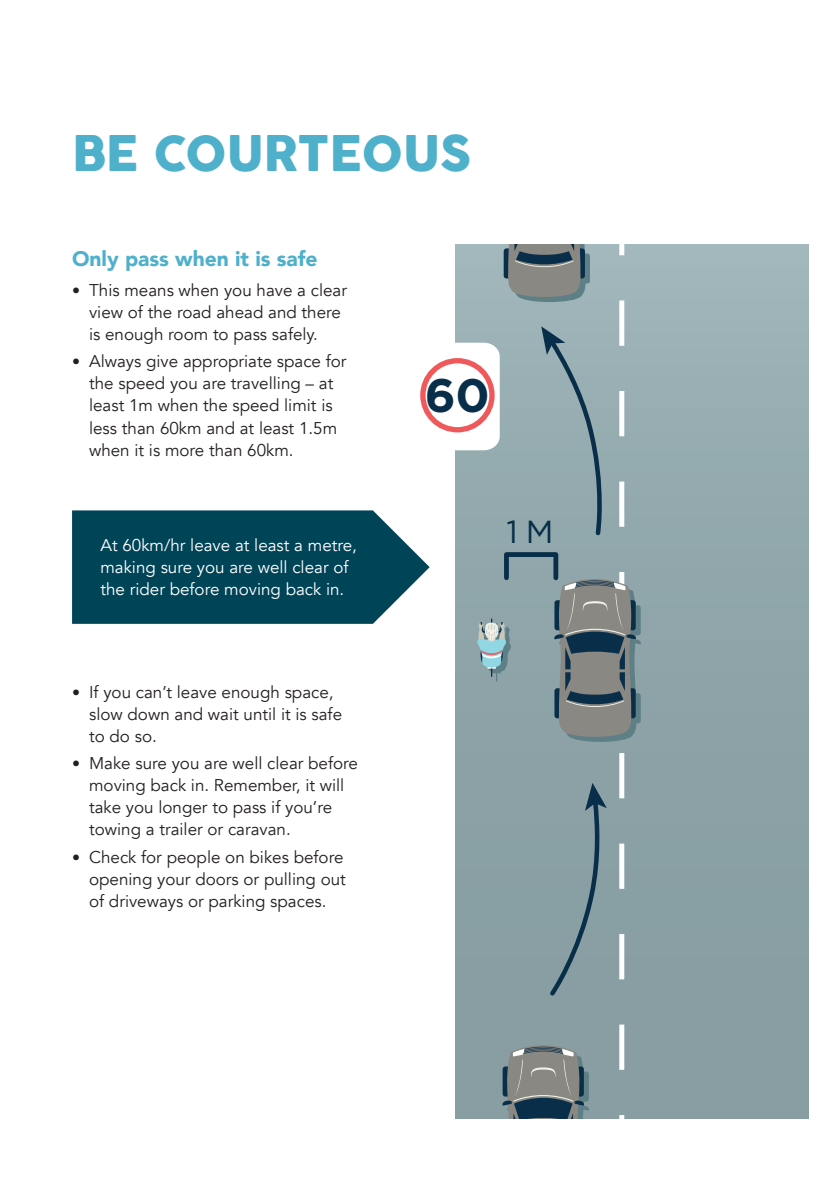
<style>
.page{position:relative;width:840px;height:1191px;background:#fff}
.page>*{position:absolute;margin:0;border:0;box-sizing:border-box;transform-origin:0 0}
.t1{font:48px "COCOGOOSE";color:#4eb0cb}
.t2{font:700 47px "Gotham";color:#082e4a}
.t3{font:32px "Gotham";color:#082e4a}
.t4{font:900 21px "Avenir";color:#4eb0cb}
.t5{font:17px/22px "Avenir";color:#231f20}
.t6{font:17px/22px "Avenir";color:#fff}
.s1{font-size:16px}
</style>
<div class="page">
<div style="left:455px;top:245px;width:352px;height:874px;background:linear-gradient(to bottom,#9cb2b6,#83999e)"></div>
<svg style="left:420px;top:245px;width:220px;height:874px"></svg>
<div style="left:420px;top:358px;width:74px;height:74px;border:5px solid #f0595b;border-radius:50%"></div>
<svg style="left:72px;top:510px;width:357px;height:114px;background:#155365"></svg>
<h1 class="t1" style="left:72px;top:118px;width:400px">BE COURTEOUS</h1>
<p class="t4" style="left:72px;top:240px;width:247px">Only pass when it is safe</p>
<p class="t5" style="left:89px;top:279px;width:259px;text-indent:-17px"><span class="s1">•</span> This means when you have a clear view of the road ahead and there is enough room to pass safely.</p>
<p class="t5" style="left:89px;top:351px;width:259px;text-indent:-17px"><span class="s1">•</span> Always give appropriate space for the speed you are travelling – at least 1m when the speed limit is less than 60km and at least 1.5m when it is more than 60km.</p>
<p class="t6" style="left:100px;top:534px;width:258px">At 60km/hr leave at least a metre, making sure you are well clear of the rider before moving back in.</p>
<h2 class="t2" style="left:424px;top:368px;width:66px">60</h2>
<h3 class="t3" style="left:506px;top:514px;width:49px">1 M</h3>
<p class="t5" style="left:89px;top:681px;width:254px;text-indent:-17px"><span class="s1">•</span> If you can’t leave enough space, slow down and wait until it is safe to do so.</p>
<p class="t5" style="left:89px;top:752px;width:270px;text-indent:-17px"><span class="s1">•</span> Make sure you are well clear before moving back in. Remember, it will take you longer to pass if you’re towing a trailer or caravan.</p>
<p class="t5" style="left:89px;top:846px;width:258px;text-indent:-17px"><span class="s1">•</span> Check for people on bikes before opening your doors or pulling out of driveways or parking spaces.</p>
</div>
